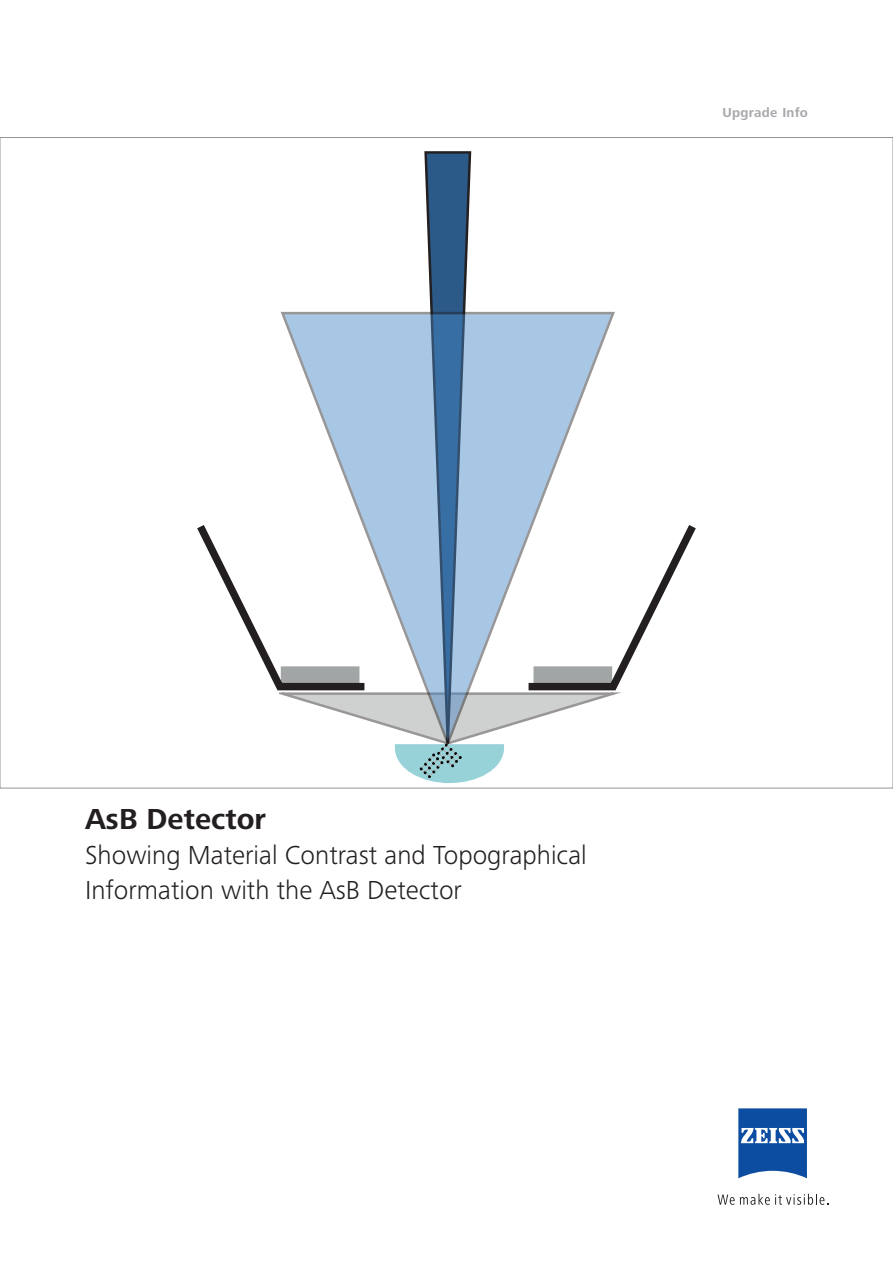
<style>
.page{position:relative;width:893px;height:1263px;background:#fff}
.page>*{position:absolute;margin:0;border:0;box-sizing:border-box;transform-origin:0 0}
.Ü1{font:700 30px "Zeiss Frutiger Next Pro";color:#231f20}
.Ü2{font:300 27px "Zeiss Frutiger Next Pro";color:#231f20}
.Upgrade_Info_grey{font:700 13.5px "Zeiss Frutiger Next Pro";letter-spacing:.02em;color:#a8a9ad}
</style>
<div class="page">
<svg style="left:192px;top:151px;width:509px;height:638px"></svg>
<svg style="left:738px;top:1108px;width:69px;height:70px"></svg>
<svg style="left:718px;top:1194px;width:110px;height:11px"></svg>
<p class="Upgrade_Info_grey" style="left:722px;top:105px;width:87px">Upgrade Info</p>
<p class="Ü1" style="left:85px;top:801px;width:183px">AsB Detector</p>
<p class="Ü2" style="left:85px;top:839px;width:503px">Showing Material Contrast and Topographical</p>
<p class="Ü2" style="left:85px;top:875px;width:378px">Information with the AsB Detector</p>
</div>
